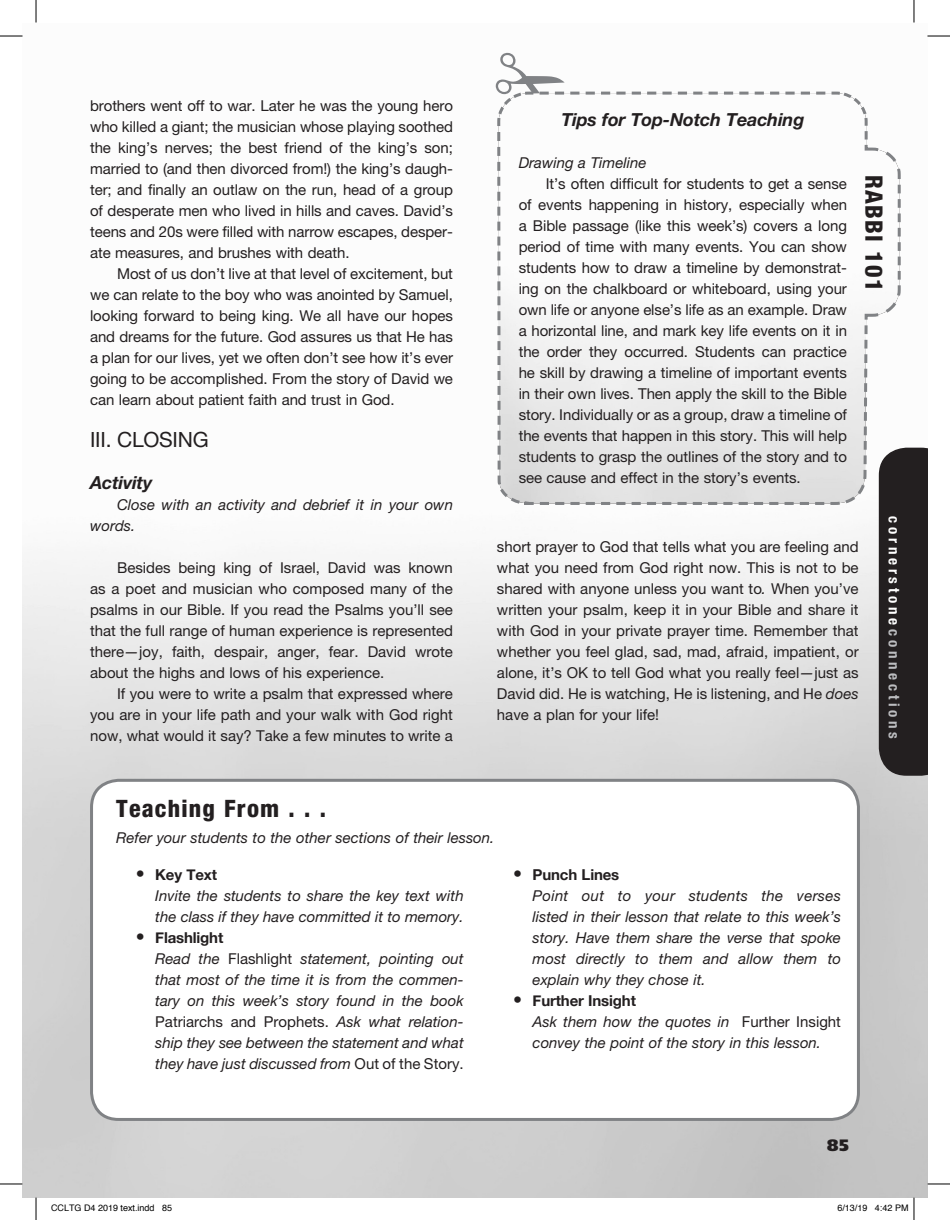
<style>
.page{position:relative;width:950px;height:1220px;background:#fff}
.page>*{position:absolute;margin:0;border:0;box-sizing:border-box;transform-origin:0 0}
.t1{font:800 condensed 24px "Helvetica Neue";letter-spacing:.05em;color:#231f20}
.t2{font:21px "Helvetica Neue";letter-spacing:-.01em;color:#231f20}
.t3{font:italic 700 18px "Helvetica Neue";letter-spacing:-.01em;color:#231f20}
.t4{font:900 16.5px "Frutiger";color:#231f20}
.t5{font:15px/21px "Helvetica Neue";color:#231f20;text-align:justify}
.t6{font:italic 15px/21px "Helvetica Neue";color:#231f20}
.t7{font:700 condensed 15px "Helvetica Neue";letter-spacing:.25em;color:#fff}
.t8{font:9px "Helvetica";color:#000}
.s1{font-style:italic}
.s2{color:#bcbdc0}
.s3{font-style:normal;font-size:18px}
.s4{font-weight:700;font-style:normal}
.s5{font-style:normal}
</style>
<div class="page">
<img style="left:22px;top:35px;width:905px;height:1162px">
<div style="left:878px;top:447px;width:49px;height:328px;background:#231f20"></div>
<svg style="left:495px;top:90px;width:407px;height:416px"></svg>
<img style="left:529px;top:118px;width:31px;height:12px">
<div style="left:92px;top:780px;width:766px;height:339px;background:#fff;border-radius:27px"></div>
<div style="left:90px;top:778px;width:770px;height:342px;border:3px solid #808285;border-radius:27px"></div>
<svg style="left:0;top:36px;width:22px;height:1px"></svg>
<svg style="left:927px;top:36px;width:23px;height:1px"></svg>
<svg style="left:0;top:1183px;width:22px;height:1px"></svg>
<svg style="left:927px;top:1183px;width:23px;height:1px"></svg>
<svg style="left:36px;top:0;width:1px;height:22px"></svg>
<svg style="left:36px;top:1197px;width:1px;height:23px"></svg>
<svg style="left:913px;top:0;width:1px;height:22px"></svg>
<svg style="left:874px;top:1197px;width:40px;height:23px"></svg>
<svg style="left:495px;top:51px;width:333px;height:67px"></svg>
<p class="t5" style="left:90px;top:95px;width:364px">brothers went off to war. Later he was the young hero who killed a giant; the musician whose playing soothed the king’s nerves; the best friend of the king’s son; married to (and then divorced from!) the king’s daugh&shy;ter; and finally an outlaw on the run, head of a group of desperate men who lived in hills and caves. David’s teens and 20s were filled with narrow escapes, desper&shy;ate measures, and brushes with death.</p>
<p class="t5" style="left:90px;top:263px;width:364px;text-indent:27px">Most of us don’t live at that level of excitement, but we can relate to the boy who was anointed by Samuel, looking forward to being king. We all have our hopes and dreams for the future. God assures us that He has a plan for our lives, yet we often don’t see how it’s ever going to be accomplished. From the story of David we can learn about patient faith and trust in God.</p>
<h2 class="t2" style="left:90px;top:427px;width:120px">III. CLOSING</h2>
<p class="t3" style="left:90px;top:471px;width:64px">Activity</p>
<p class="t6" style="left:90px;top:494px;width:364px;text-indent:27px">Close with an activity and debrief it in your own words.</p>
<p class="t5" style="left:90px;top:557px;width:364px;text-indent:27px">Besides being king of Israel, David was known as a poet and musician who composed many of the psalms in our Bible. If you read the Psalms you’ll see that the full range of human experience is represented there<span class="s1">—</span>joy, faith, despair, anger, fear. David wrote about the highs and lows of his experience.</p>
<p class="t5" style="left:90px;top:683px;width:364px;text-indent:27px">If you were to write a psalm that expressed where you are in your life path and your walk with God right now, what would it say? Take a few minutes to write a</p>
<p class="t3" style="left:561px;top:108px;width:244px">Tips for Top-Notch Teaching</p>
<p class="t6" style="left:518px;top:152px;width:129px">Drawing a Timeline</p>
<p class="t5" style="left:518px;top:173px;width:330px;text-indent:27px">It’s often difficult for students to get a sense of events happening in history, especially when a Bible passage (like this week’s) covers a long period of time with many events. You can show students how to draw a timeline by demonstrat&shy;ing on the chalkboard or whiteboard, using your own life or anyone else’s life as an example. Draw a horizontal line, and mark key life events on it in the order they occurred. Students can practice he skill by drawing a timeline of important events in their own lives. Then apply the skill to the Bible story. Individually or as a group, draw a timeline of the events that happen in this story. This will help students to grasp the outlines of the story and to see cause and effect in the story’s events.</p>
<h1 class="t1" style="left:888px;top:175px;width:117px;rotate:90deg">RABBI 101</h1>
<p class="t5" style="left:497px;top:536px;width:363px">short prayer to God that tells what you are feeling and what you need from God right now. This is not to be shared with anyone unless you want to<span class="s1">.</span> When you’ve written your psalm, keep it in your Bible and share it with God in your private prayer time. Remember that whether you feel glad, sad, mad, afraid, impatient, or alone, it’s OK to tell God what you really feel<span class="s1">—</span>just as David did. He is watching, He is listening, and He <span class="s1">does </span>have a plan for your life!</p>
<p class="t7" style="left:903px;top:516px;width:224px;rotate:90deg">cornerstone<span class="s2">connections</span></p>
<h1 class="t1" style="left:116px;top:793px;width:211px">Teaching From . . .</h1>
<p class="t6" style="left:116px;top:827px;width:379px">Refer your students to the other sections of their lesson.</p>
<p class="t6" style="left:155px;top:864px;width:310px;text-indent:-19px"><span class="s3">•</span> <span class="s4">Key Text<br></span>Invite the students to share the key text with the class if they have committed it to memory.</p>
<p class="t6" style="left:155px;top:927px;width:310px;text-indent:-19px"><span class="s3">•</span> <span class="s4">Flashlight<br></span>Read the <span class="s5">Flashlight</span> statement, pointing out that most of the time it is from the commen&shy;tary on this week’s story found in the book <span class="s5">Patriarchs and Prophets.</span> Ask what relation&shy;ship they see between the statement and what they have just discussed from <span class="s5">Out of the Story.</span></p>
<p class="t6" style="left:532px;top:864px;width:310px;text-indent:-20px"><span class="s3">•</span> <span class="s4">Punch Lines<br></span>Point out to your students the verses listed in their lesson that relate to this week’s story. Have them share the verse that spoke most directly to them and allow them to explain why they chose it.</p>
<p class="t6" style="left:532px;top:990px;width:310px;text-indent:-20px"><span class="s3">•</span> <span class="s4">Further Insight<br></span>Ask them how the quotes in <span class="s5">Further Insight </span>convey the point of the story in this lesson.</p>
<p class="t4" style="left:827px;top:1135px;width:23px">85</p>
<p class="t8" style="left:51px;top:1200px;width:123px">CCLTG D4 2019 text.indd 85</p>
<p class="t8" style="left:837px;top:1200px;width:73px">6/13/19 4:42 PM</p>
</div>
